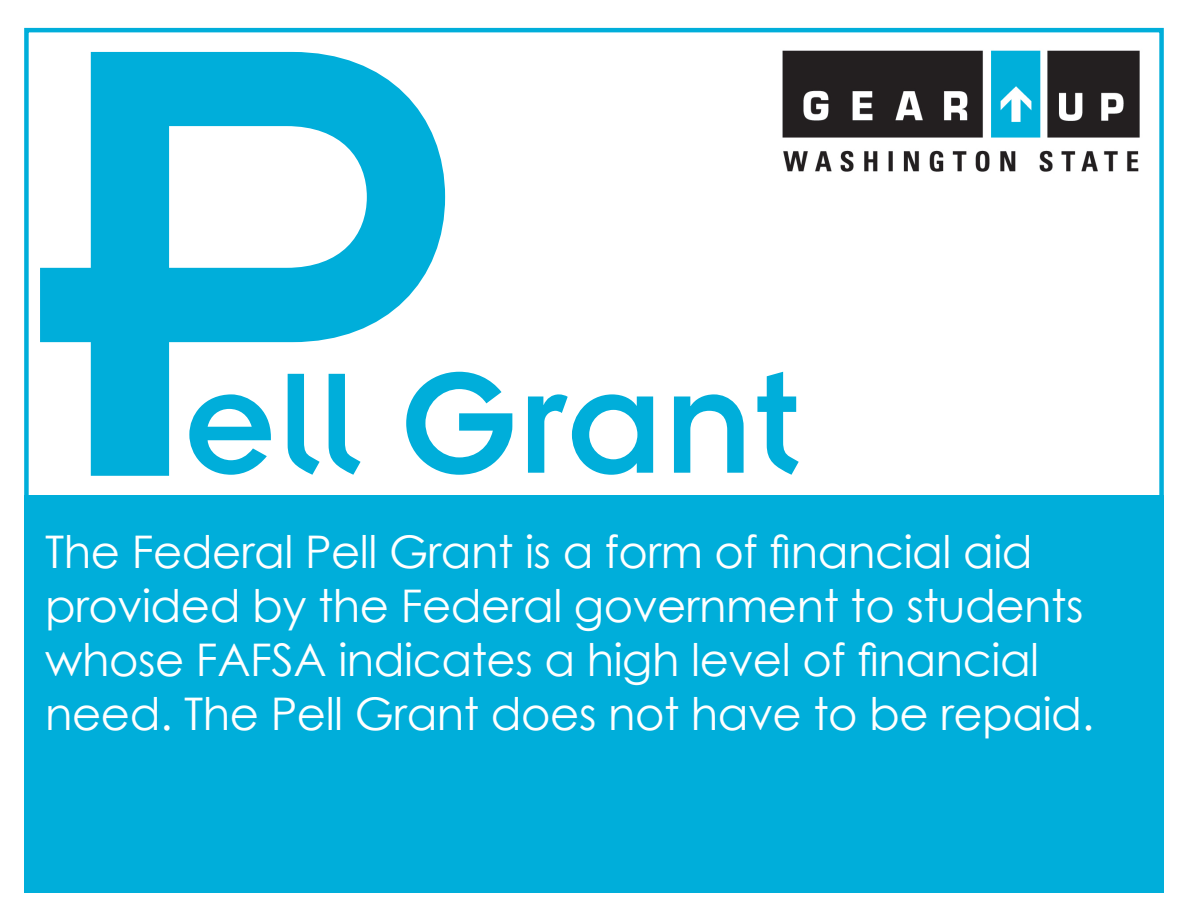
<style>
.page{position:relative;width:1188px;height:918px;background:#fff}
.page>*{position:absolute;margin:0;border:0;box-sizing:border-box;transform-origin:0 0}
.t1{font:675px "Insignia LT Std";color:#00aeda}
.t2{font:157.5px "Insignia LT Std";color:#00aeda}
.t3{font:45px/54px "Century Gothic";letter-spacing:-.01em;color:#fff}
</style>
<div class="page">
<img style="left:782px;top:50px;width:358px;height:122px">
<div style="left:25px;top:495px;width:1139px;height:398px;background:#00aeda"></div>
<p class="t1" style="left:30px;top:-81px;width:427px">P</p>
<p class="t2" style="left:183px;top:343px;width:619px">ell Grant</p>
<p class="t3" style="left:45px;top:524px;width:1050px">The Federal Pell Grant is a form of financial aid provided by the Federal government to students whose FAFSA indicates a high level of financial need. The Pell Grant does not have to be repaid.</p>
</div>
